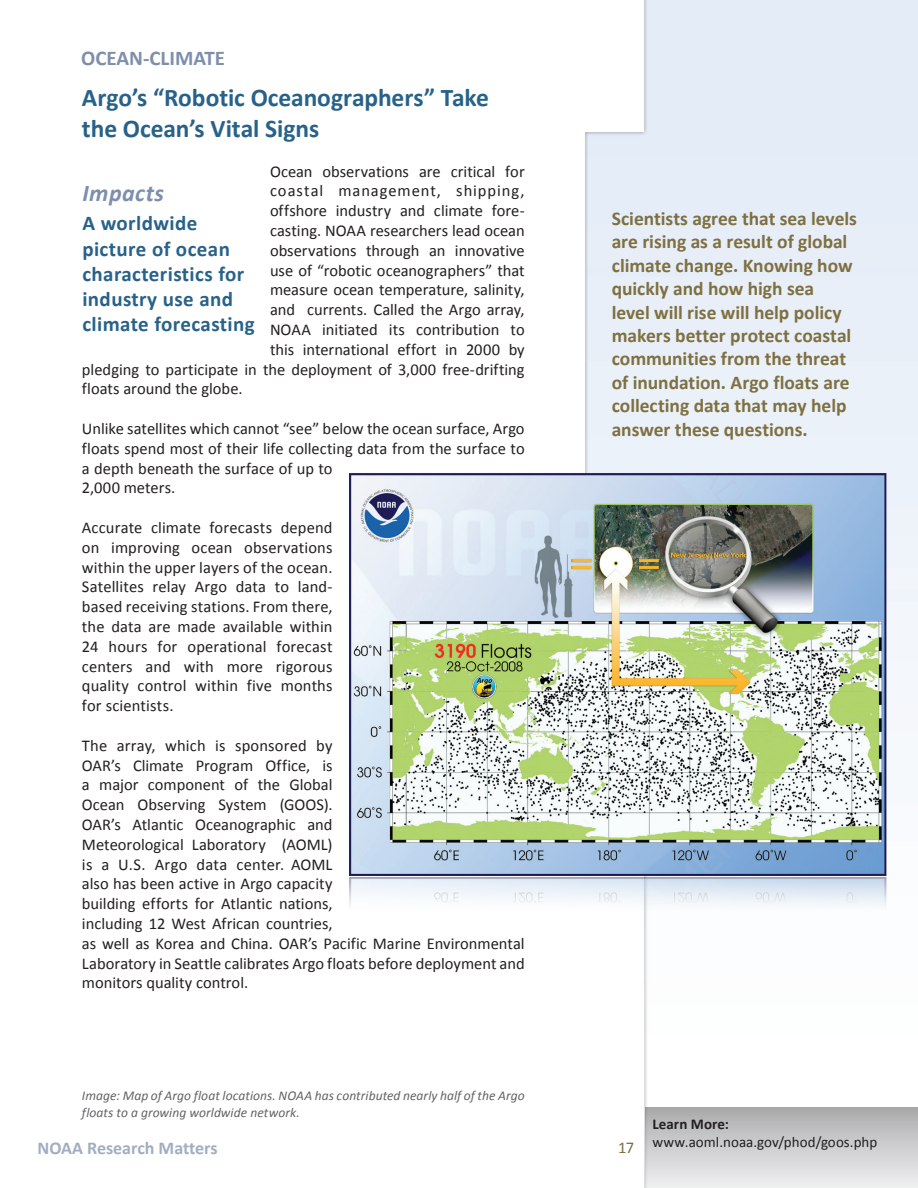
<style>
.page{position:relative;width:918px;height:1188px;background:#fff}
.page>*{position:absolute;margin:0;border:0;box-sizing:border-box;transform-origin:0 0}
.t1{font:700 25.5px/30.6px "Calibri";letter-spacing:-.005em;color:#286289}
.t2{font:italic 700 24px "Calibri";letter-spacing:.02em;color:#7e8fac}
.t3{font:700 21px/25.2px "Calibri";letter-spacing:.02em;color:#286289}
.t4{font:700 21px "Calibri";color:#7e8fac}
.t5{font:700 19.5px/23.4px "Calibri";letter-spacing:-.005em;color:#7e7041}
.t6{font:700 18px "Calibri";color:#a3adc2}
.t7{font:16.5px/19.8px "Calibri";color:#231f20}
.t8{font:16.5px "Calibri";letter-spacing:.055em;color:#231f20}
.t9{font:16.5px "Calibri";color:#7e7041}
.t10{font:15px "Calibri";letter-spacing:.005em;color:#231f20}
.t11{font:700 15px "Calibri";letter-spacing:.005em;color:#231f20}
.t12{font:italic 13.5px/16.2px "Calibri";letter-spacing:.005em;color:#636366}
</style>
<div class="page">
<img style="left:585px;top:0;width:333px;height:1188px">
<div style="left:645px;top:1108px;width:273px;height:80px;background:linear-gradient(to bottom,#acacad,#eff0f2)"></div>
<img style="left:349px;top:470px;width:545px;height:450px">
<p class="t4" style="left:81px;top:45px;width:145px">OCEAN-CLIMATE</p>
<p class="t1" style="left:82px;top:81px;width:409px">Argo’s “Robotic Oceanographers” Take the Ocean’s Vital Signs</p>
<p class="t7" style="left:270px;top:160px;width:256px">Ocean observations are critical for</p>
<p class="t8" style="left:270px;top:181px;width:256px">coastal management, shipping,</p>
<p class="t7" style="left:270px;top:200px;width:256px">offshore industry and climate fore-</p>
<p class="t7" style="left:270px;top:220px;width:256px">casting. NOAA researchers lead ocean</p>
<p class="t7" style="left:270px;top:240px;width:256px">observations through an innovative</p>
<p class="t7" style="left:270px;top:259px;width:256px">use of “robotic oceanographers” that</p>
<p class="t7" style="left:270px;top:279px;width:256px">measure ocean temperature, salinity,</p>
<p class="t7" style="left:270px;top:299px;width:256px">and currents. Called the Argo array,</p>
<p class="t7" style="left:270px;top:319px;width:256px">NOAA initiated its contribution to</p>
<p class="t7" style="left:270px;top:339px;width:256px">this international effort in 2000 by</p>
<p class="t7" style="left:82px;top:358px;width:444px">pledging to participate in the deployment of 3,000 free-drifting</p>
<p class="t7" style="left:82px;top:378px;width:162px">floats around the globe.</p>
<p class="t7" style="left:82px;top:418px;width:444px">Unlike satellites which cannot “see” below the ocean surface, Argo floats spend most of their life collecting data from the surface to a depth beneath the surface of up to<br>2,000 meters.</p>
<p class="t7" style="left:82px;top:517px;width:252px;text-align:justify">Accurate climate forecasts depend on improving ocean observations within the upper layers of the ocean.<br>Satellites relay Argo data to land&shy;based receiving stations. From there, the data are made available within 24 hours for operational forecast centers and with more rigorous quality control within five months for scientists.</p>
<p class="t7" style="left:82px;top:735px;width:444px">The array, which is sponsored by<br>OAR’s Climate Program Office, is<br>a major component of the Global<br>Ocean Observing System (GOOS).<br>OAR’s Atlantic Oceanographic and<br>Meteorological Laboratory (AOML)<br>is a U.S. Argo data center. AOML<br>also has been active in Argo capacity<br>building efforts for Atlantic nations,<br>including 12 West African countries,<br>as well as Korea and China. OAR’s Pacific Marine Environmental Laboratory in Seattle calibrates Argo floats before deployment and monitors quality control.</p>
<p class="t2" style="left:82px;top:178px;width:83px">Impacts</p>
<p class="t3" style="left:82px;top:210px;width:163px">A worldwide picture of ocean characteristics for industry use and</p>
<p class="t3" style="left:82px;top:311px;width:174px">climate forecasting</p>
<p class="t12" style="left:82px;top:1087px;width:444px">Image: Map of Argo float locations. NOAA has contributed nearly half of the Argo floats to a growing worldwide network.</p>
<p class="t6" style="left:37px;top:1136px;width:182px">NOAA Research Matters</p>
<p class="t5" style="left:612px;top:206px;width:247px">Scientists agree that sea levels are rising as a result of global climate change. Knowing how quickly and how high sea level will rise will help policy makers better protect coastal communities from the threat of inundation. Argo floats are collecting data that may help answer these questions.</p>
<p class="t9" style="left:618px;top:1137px;width:18px">17</p>
<p class="t11" style="left:652px;top:1114px;width:78px">Learn More:</p>
<p class="t10" style="left:652px;top:1132px;width:226px">www.aoml.noaa.gov/phod/goos.php</p>
</div>
